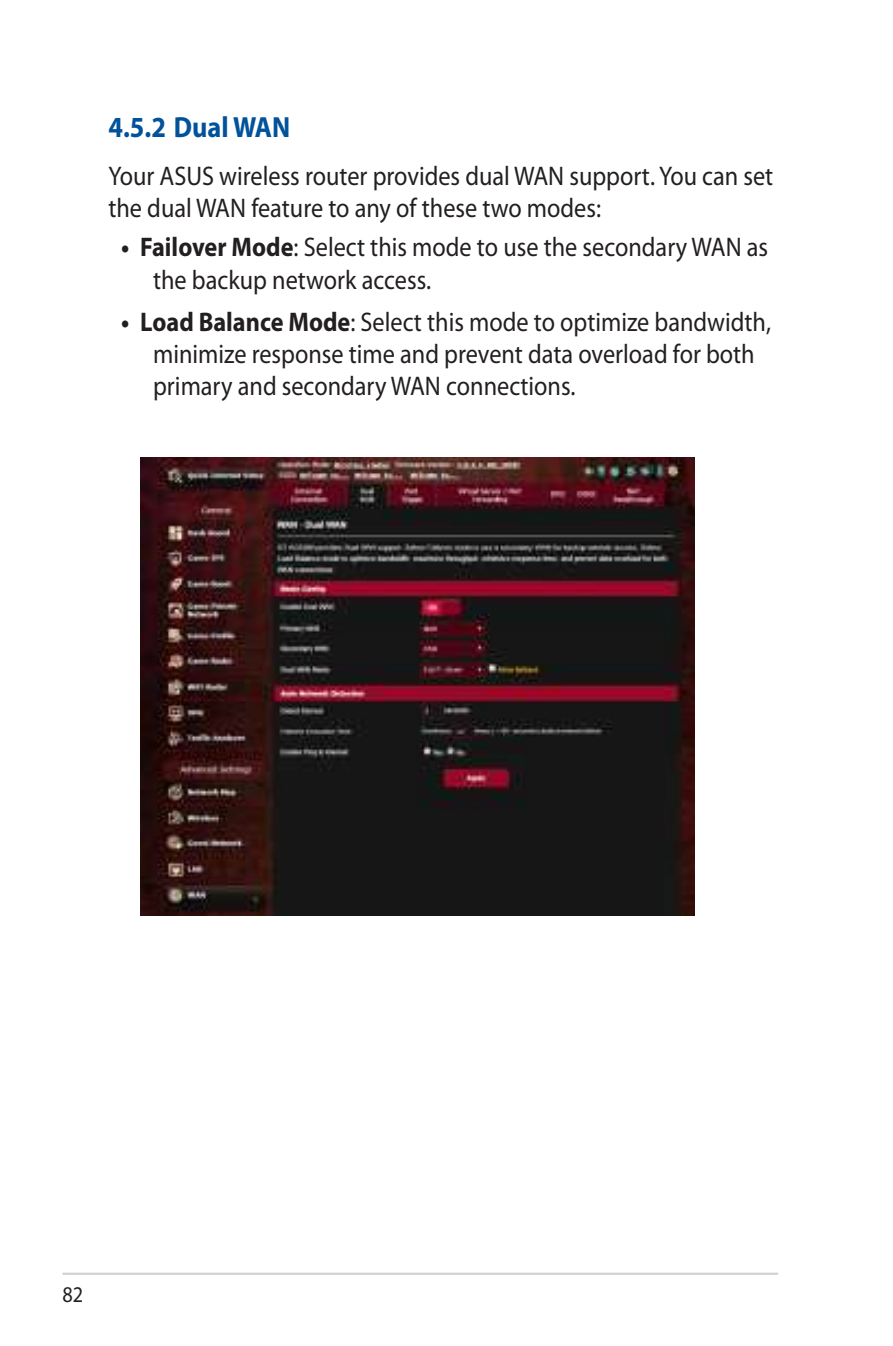
<style>
.page{position:relative;width:893px;height:1346px;background:#fff}
.page>*{position:absolute;margin:0;border:0;box-sizing:border-box;transform-origin:0 0}
.t1{font:700 29.25px "Myriad Pro";color:#01529a;scale:.9 1}
.t2{font:27px/32.4px "Myriad Pro";color:#231f20;scale:.9 1}
.t3{font:22.5px "Myriad";color:#231f20;scale:.9 1}
.s1{font-weight:700}
</style>
<div class="page">
<hr style="left:63px;top:1272px;width:715px;height:3px;background:#d1d2d4">
<img style="left:140px;top:457px;width:554px;height:458px">
<p class="t1" style="left:108px;top:110px;width:204px">4.5.2 Dual WAN</p>
<p class="t2" style="left:108px;top:160px;width:740px">Your ASUS wireless router provides dual WAN support. You can set the dual WAN feature to any of these two modes:</p>
<p class="t2" style="left:153px;top:231px;width:685px;text-indent:-32px"><span class="s1">• Failover Mode</span>: Select this mode to use the secondary WAN as the backup network access.</p>
<p class="t2" style="left:153px;top:306px;width:688px;text-indent:-32px"><span class="s1">• Load Balance Mode</span>: Select this mode to optimize bandwidth, minimize response time and prevent data overload for both primary and secondary WAN connections.</p>
<p class="t3" style="left:63px;top:1283px;width:25px">82</p>
</div>
